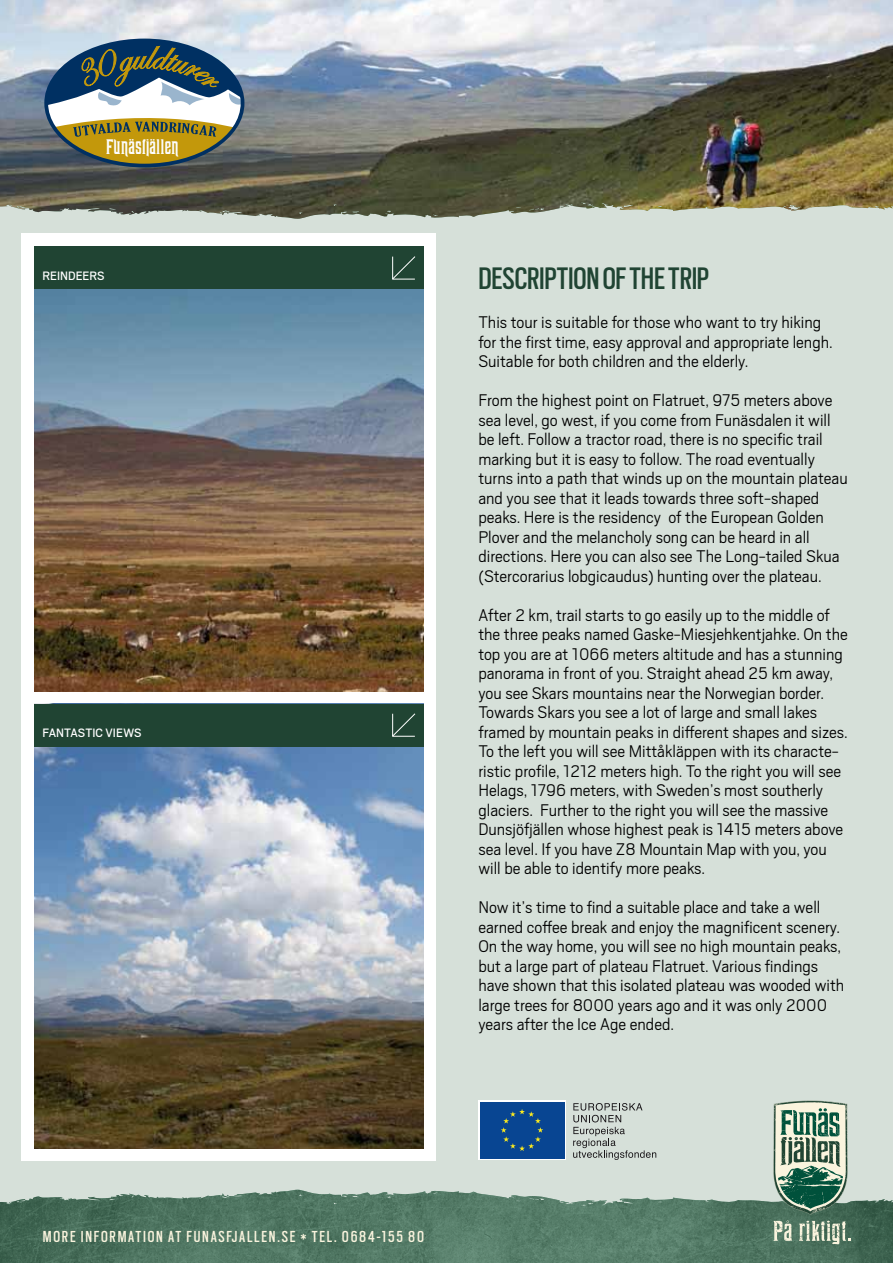
<style>
.page{position:relative;width:893px;height:1263px;background:#d6e0d9}
.page>*{position:absolute;margin:0;border:0;box-sizing:border-box;transform-origin:0 0}
.t1{font:34.5px "Scout Cond";letter-spacing:-.005em;color:#204433}
.t2{font:20.1px "Teniers";color:#fcfcfc}
.t3{font:300 18.75px/19.5px "Scout";color:#000}
.t4{font:17.7px "Scout Cond";letter-spacing:.1em;color:#faf4de}
.t5{font:13.5px "Scout";color:#fff}
</style>
<div class="page">
<div style="left:21px;top:234px;width:415px;height:927px;background:#fff"></div>
<img style="left:0;top:1190px;width:893px;height:73px">
<svg style="left:773px;top:1100px;width:75px;height:114px;background:#809e89"></svg>
<svg style="left:773px;top:1220px;width:19px;height:21px"></svg>
<svg style="left:799px;top:1221px;width:51px;height:23px"></svg>
<svg style="left:573px;top:1103px;width:83px;height:57px"></svg>
<div style="left:478px;top:1100px;width:88px;height:60px;background:linear-gradient(to right,#084592,#084592)"></div>
<div style="left:480px;top:1102px;width:84px;height:56px;background:#084592"></div>
<svg style="left:501px;top:1109px;width:42px;height:42px"></svg>
<img style="left:34px;top:289px;width:389px;height:402px">
<img style="left:34px;top:746px;width:389px;height:402px">
<img style="left:376px;top:0;width:517px;height:218px">
<img style="left:0;top:0;width:376px;height:219px">
<svg style="left:44px;top:39px;width:200px;height:128px;background:#838b7a"></svg>
<div style="left:34px;top:247px;width:389px;height:42px;background:#204433"></div>
<div style="left:34px;top:704px;width:389px;height:42px;background:#204433"></div>
<svg style="left:392px;top:256px;width:24px;height:24px"></svg>
<svg style="left:392px;top:713px;width:24px;height:24px"></svg>
<p class="t2" style="left:106px;top:136px;width:75px">FUNÄSFJÄLLEN</p>
<p class="t5" style="left:43px;top:267px;width:63px">REINDEERS</p>
<p class="t5" style="left:43px;top:724px;width:100px">FANTASTIC VIEWS</p>
<h1 class="t1" style="left:478px;top:256px;width:232px">DESCRIPTION OF THE TRIP</h1>
<p class="t3" style="left:478px;top:312px;width:356px">This tour is suitable for those who want to try hiking for the first time, easy approval and appropriate lengh.<br>Suitable for both children and the elderly.</p>
<p class="t3" style="left:478px;top:390px;width:371px">From the highest point on Flatruet, 975 meters above sea level, go west, if you come from Funäsdalen it will be left. Follow a tractor road, there is no specific trail marking but it is easy to follow. The road eventually turns into a path that winds up on the mountain plateau and you see that it leads towards three soft-shaped peaks. Here is the residency of the European Golden Plover and the melancholy song can be heard in all directions. Here you can also see The Long-tailed Skua (Stercorarius lobgicaudus) hunting over the plateau.</p>
<p class="t3" style="left:478px;top:604px;width:371px">After 2 km, trail starts to go easily up to the middle of the three peaks named Gaske-Miesjehkentjahke. On the top you are at 1066 meters altitude and has a stunning panorama in front of you. Straight ahead 25 km away, you see Skars mountains near the Norwegian border.<br>Towards Skars you see a lot of large and small lakes framed by mountain peaks in different shapes and sizes.<br>To the left you will see Mittåkläppen with its characte&shy;ristic profile, 1212 meters high. To the right you will see Helags, 1796 meters, with Sweden’s most southerly glaciers. Further to the right you will see the massive Dunsjöfjällen whose highest peak is 1415 meters above sea level. If you have Z8 Mountain Map with you, you will be able to identify more peaks.</p>
<p class="t3" style="left:478px;top:897px;width:367px">Now it’s time to find a suitable place and take a well earned coffee break and enjoy the magnificent scenery.<br>On the way home, you will see no high mountain peaks, but a large part of plateau Flatruet. Various findings have shown that this isolated plateau was wooded with large trees for 8000 years ago and it was only 2000 years after the Ice Age ended.</p>
<p class="t4" style="left:43px;top:1225px;width:46px">MORE INFOR</p>
<p class="t4" style="left:118px;top:1225px;width:26px">MATION</p>
<p class="t4" style="left:168px;top:1225px;width:257px">AT FUNASFJALLEN.SE * TEL. 0684-155 80</p>
</div>
